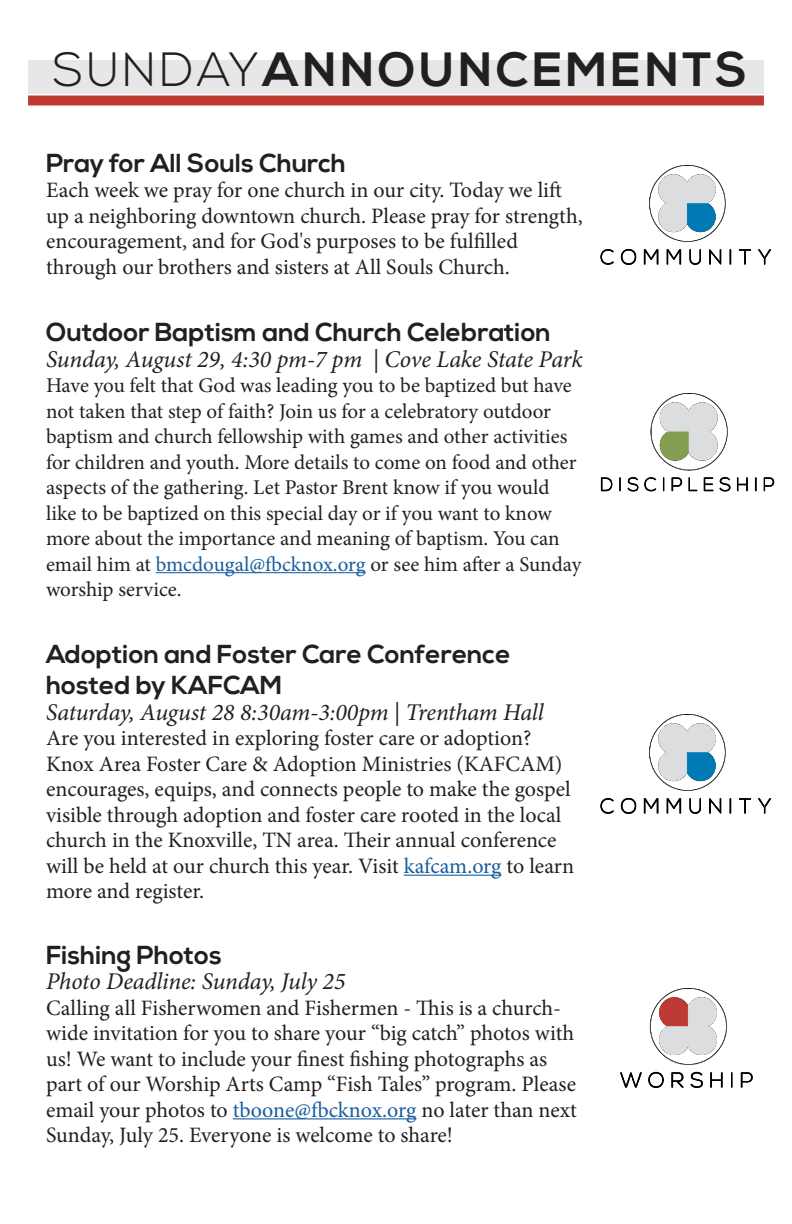
<style>
.page{position:relative;width:792px;height:1224px;background:#fff}
.page>*{position:absolute;margin:0;border:0;box-sizing:border-box;transform-origin:0 0}
.bigger_titles{font:700 48px "Nexa";letter-spacing:.07em;color:#231f20}
.announcement_title{font:700 26px/31.2px "Nexa";color:#231f20}
.announcement_subtile{font:italic 24px "Minion Pro";letter-spacing:-.01em;color:#231f20}
.announcement_copy{font:22px/25.6px "Minion Pro";letter-spacing:-.005em;color:#231f20}
.announcement_copy-2{font:21px/25.6px "Minion Pro";letter-spacing:-.005em;color:#231f20}
.s1{font-weight:300}
.s2{color:#175d9e}
</style>
<div class="page">
<div style="left:28px;top:60px;width:736px;height:34px;background:#e6e7e9"></div>
<div style="left:28px;top:96px;width:736px;height:10px;background:#be3934"></div>
<hr style="left:156px;top:572px;width:210px;height:1px;background:#175d9e">
<hr style="left:404px;top:875px;width:98px;height:1px;background:#175d9e">
<hr style="left:233px;top:1118px;width:183px;height:1px;background:#175d9e">
<img style="left:600px;top:165px;width:172px;height:100px">
<img style="left:621px;top:988px;width:132px;height:100px">
<img style="left:600px;top:393px;width:174px;height:99px">
<img style="left:600px;top:715px;width:172px;height:99px">
<p class="bigger_titles" style="left:53px;top:42px;width:696px"><span class="s1">SUNDAY</span>ANNOUNCEMENTS</p>
<p class="announcement_title" style="left:46px;top:148px;width:302px">Pray for All Souls Church</p>
<p class="announcement_copy" style="left:46px;top:178px;width:538px">Each week we pray for one church in our city. Today we lift up a neighboring downtown church. Please pray for strength, encouragement, and for God's purposes to be fulfilled through our brothers and sisters at All Souls Church.</p>
<p class="announcement_title" style="left:46px;top:318px;width:506px">Outdoor Baptism and Church Celebration</p>
<p class="announcement_subtile" style="left:46px;top:343px;width:538px">Sunday, August 29, 4:30 pm-7 pm | Cove Lake State Park</p>
<p class="announcement_copy-2" style="left:46px;top:373px;width:537px">Have you felt that God was leading you to be baptized but have not taken that step of faith? Join us for a celebratory outdoor baptism and church fellowship with games and other activities for children and youth. More details to come on food and other aspects of the gathering. Let Pastor Brent know if you would like to be baptized on this special day or if you want to know more about the importance and meaning of baptism. You can email him at <span class="s2">bmcdougal@fbcknox.org</span> or see him after a Sunday worship service.</p>
<p class="announcement_title" style="left:46px;top:640px;width:466px">Adoption and Foster Care Conference hosted by KAFCAM</p>
<p class="announcement_subtile" style="left:46px;top:696px;width:499px">Saturday, August 28 8:30am-3:00pm | Trentham Hall</p>
<p class="announcement_copy" style="left:46px;top:726px;width:530px">Are you interested in exploring foster care or adoption?<br>Knox Area Foster Care &amp; Adoption Ministries (KAFCAM) encourages, equips, and connects people to make the gospel visible through adoption and foster care rooted in the local church in the Knoxville, TN area. Their annual conference will be held at our church this year. Visit <span class="s2">kafcam.org</span> to learn more and register.</p>
<p class="announcement_title" style="left:46px;top:940px;width:177px">Fishing Photos</p>
<p class="announcement_subtile" style="left:46px;top:965px;width:301px">Photo Deadline: Sunday, July 25</p>
<p class="announcement_copy" style="left:46px;top:995px;width:532px">Calling all Fisherwomen and Fishermen - This is a church&shy;wide invitation for you to share your “big catch” photos with us! We want to include your finest fishing photographs as part of our Worship Arts Camp “Fish Tales” program. Please email your photos to <span class="s2">tboone@fbcknox.org</span> no later than next Sunday, July 25. Everyone is welcome to share!</p>
</div>
